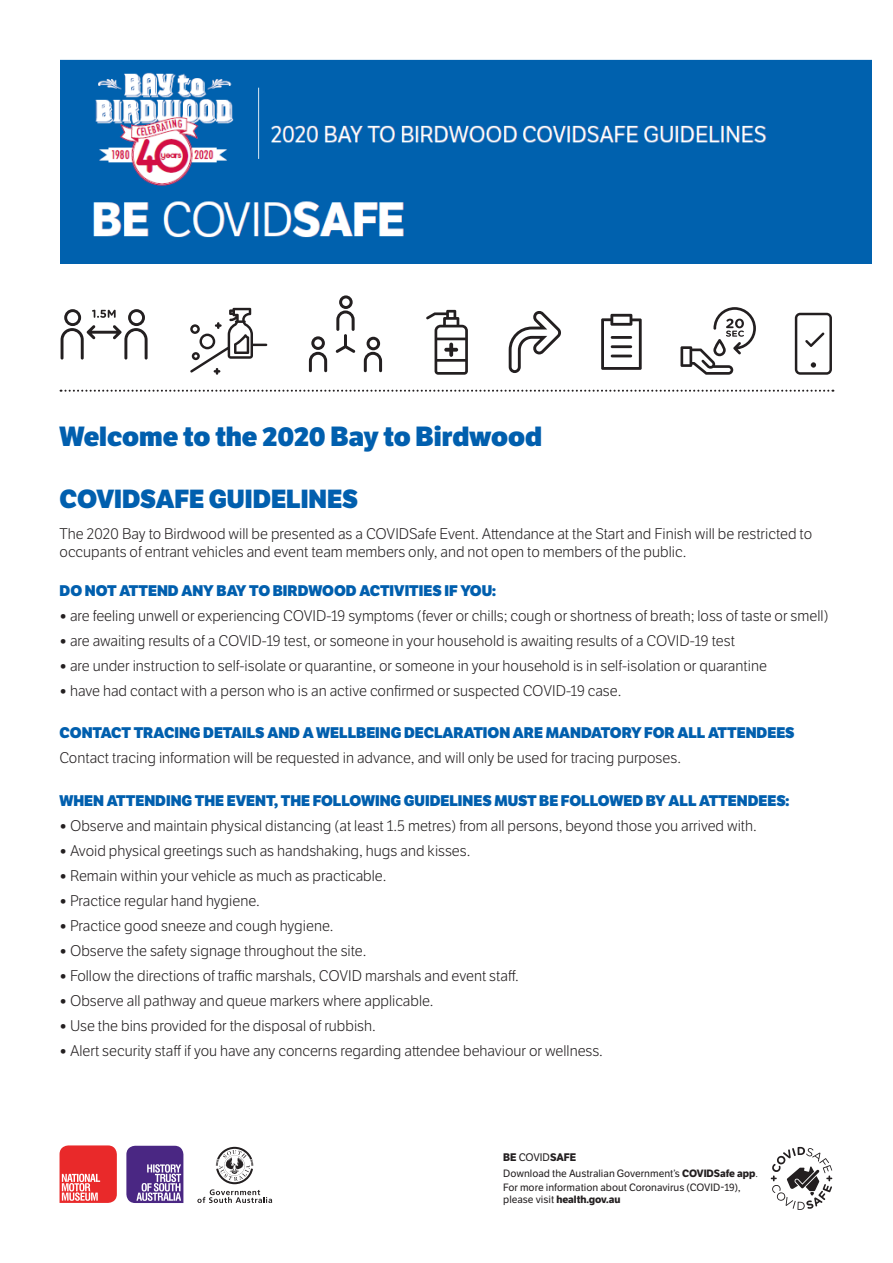
<style>
.page{position:relative;width:893px;height:1263px;background:#fff}
.page>*{position:absolute;margin:0;border:0;box-sizing:border-box;transform-origin:0 0}
.Headings{font:800 27px "LFT Etica";color:#015fae}
.Body_text{font:800 25.5px "LFT Etica";color:#015fae}
.Body_text-2{font:300 15px/18px "LFT Etica";color:#231f20}
.Body_text-3{font:800 15px "LFT Etica";color:#015fae}
.Body_text_smaller{font:700 10.65px "LFT Etica";color:#231f20}
.Body_text_smaller-2{font:10.35px/13.8px "LFT Etica";color:#231f20}
.Body_text_smaller-3{font:700 10.35px "LFT Etica";color:#231f20}
.s1{font-weight:800}
.s2{font-weight:400}
.s3{font-weight:700}
.s4{font-style:inherit}
</style>
<div class="page">
<svg style="left:61px;top:390px;width:772px;height:2px"></svg>
<svg style="left:601px;top:314px;width:41px;height:56px"></svg>
<svg style="left:61px;top:309px;width:87px;height:51px"></svg>
<svg style="left:190px;top:308px;width:77px;height:67px"></svg>
<svg style="left:309px;top:295px;width:73px;height:77px"></svg>
<svg style="left:426px;top:310px;width:42px;height:65px"></svg>
<svg style="left:508px;top:311px;width:53px;height:62px"></svg>
<svg style="left:680px;top:307px;width:76px;height:68px"></svg>
<svg style="left:795px;top:313px;width:37px;height:62px"></svg>
<svg style="left:771px;top:1147px;width:61px;height:63px"></svg>
<svg style="left:126px;top:1146px;width:57px;height:57px;background:#6f549c"></svg>
<svg style="left:197px;top:1147px;width:75px;height:56px"></svg>
<svg style="left:60px;top:1145px;width:57px;height:58px;background:#ec4d4e"></svg>
<img style="left:61px;top:60px;width:810px;height:203px">
<p class="Headings" style="left:60px;top:419px;width:484px">Welcome to the 2020 Bay to Birdwood</p>
<p class="Body_text" style="left:60px;top:483px;width:300px">COVIDSAFE GUIDELINES</p>
<p class="Body_text-2" style="left:60px;top:526px;width:754px">The 2020 Bay to Birdwood will be presented as a COVIDSafe Event. Attendance at the Start and Finish will be restricted to occupants of entrant vehicles and event team members only, and not open to members of the public.</p>
<p class="Body_text-3" style="left:60px;top:581px;width:438px">DO NOT ATTEND ANY BAY TO BIRDWOOD ACTIVITIES IF YOU:</p>
<p class="Body_text-2" style="left:60px;top:607px;width:771px"><span class="s1">•</span> are feeling unwell or experiencing COVID-19 symptoms (fever or chills; cough or shortness of breath; loss of taste or smell)</p>
<p class="Body_text-2" style="left:60px;top:632px;width:677px"><span class="s1">•</span> are awaiting results of a COVID-19 test, or someone in your household is awaiting results of a COVID-19 test</p>
<p class="Body_text-2" style="left:60px;top:657px;width:709px"><span class="s1">•</span> are under instruction to self-isolate or quarantine, or someone in your household is in self-isolation or quarantine</p>
<p class="Body_text-2" style="left:60px;top:682px;width:563px"><span class="s1">•</span> have had contact with a person who is an active confirmed or suspected COVID-19 case.</p>
<p class="Body_text-3" style="left:60px;top:724px;width:737px">CONTACT TRACING DETAILS AND A WELLBEING DECLARATION ARE MANDATORY FOR ALL ATTENDEES</p>
<p class="Body_text-2" style="left:60px;top:750px;width:623px">Contact tracing information will be requested in advance, and will only be used for tracing purposes.</p>
<p class="Body_text-3" style="left:60px;top:791px;width:731px">WHEN ATTENDING THE EVENT, THE FOLLOWING GUIDELINES MUST BE FOLLOWED BY ALL ATTENDEES:</p>
<p class="Body_text-2" style="left:60px;top:817px;width:699px"><span class="s1">•</span> Observe and maintain physical distancing (at least 1.5 metres) from all persons, beyond those you arrived with.</p>
<p class="Body_text-2" style="left:60px;top:842px;width:412px"><span class="s1">•</span> Avoid physical greetings such as handshaking, hugs and kisses.</p>
<p class="Body_text-2" style="left:60px;top:867px;width:328px"><span class="s1">•</span> Remain within your vehicle as much as practicable.</p>
<p class="Body_text-2" style="left:60px;top:892px;width:202px"><span class="s1">•</span> Practice regular hand hygiene.</p>
<p class="Body_text-2" style="left:60px;top:917px;width:276px"><span class="s1">•</span> Practice good sneeze and cough hygiene.</p>
<p class="Body_text-2" style="left:60px;top:942px;width:308px"><span class="s1">•</span> Observe the safety signage throughout the site.</p>
<p class="Body_text-2" style="left:60px;top:967px;width:461px"><span class="s1">•</span> Follow the directions of traffic marshals, COVID marshals and event staff.</p>
<p class="Body_text-2" style="left:60px;top:992px;width:376px"><span class="s1">•</span> Observe all pathway and queue markers where applicable.</p>
<p class="Body_text-2" style="left:60px;top:1017px;width:318px"><span class="s1">•</span> Use the bins provided for the disposal of rubbish.</p>
<p class="Body_text-2" style="left:60px;top:1042px;width:545px"><span class="s1">•</span> Alert security staff if you have any concerns regarding attendee behaviour or wellness.</p>
<p class="Body_text_smaller" style="left:503px;top:1151px;width:75px">BE <span class="s2">COVID</span>SAFE</p>
<p class="Body_text_smaller-2" style="left:503px;top:1166px;width:256px">Download the Australian Government’s <span class="s3">COVIDSafe app</span><span class="s4">.<br></span>For more information about Coronavirus (COVID-19),</p>
<p class="Body_text_smaller-3" style="left:503px;top:1193px;width:119px"><span class="s2">please visit</span> health.gov.au</p>
</div>
